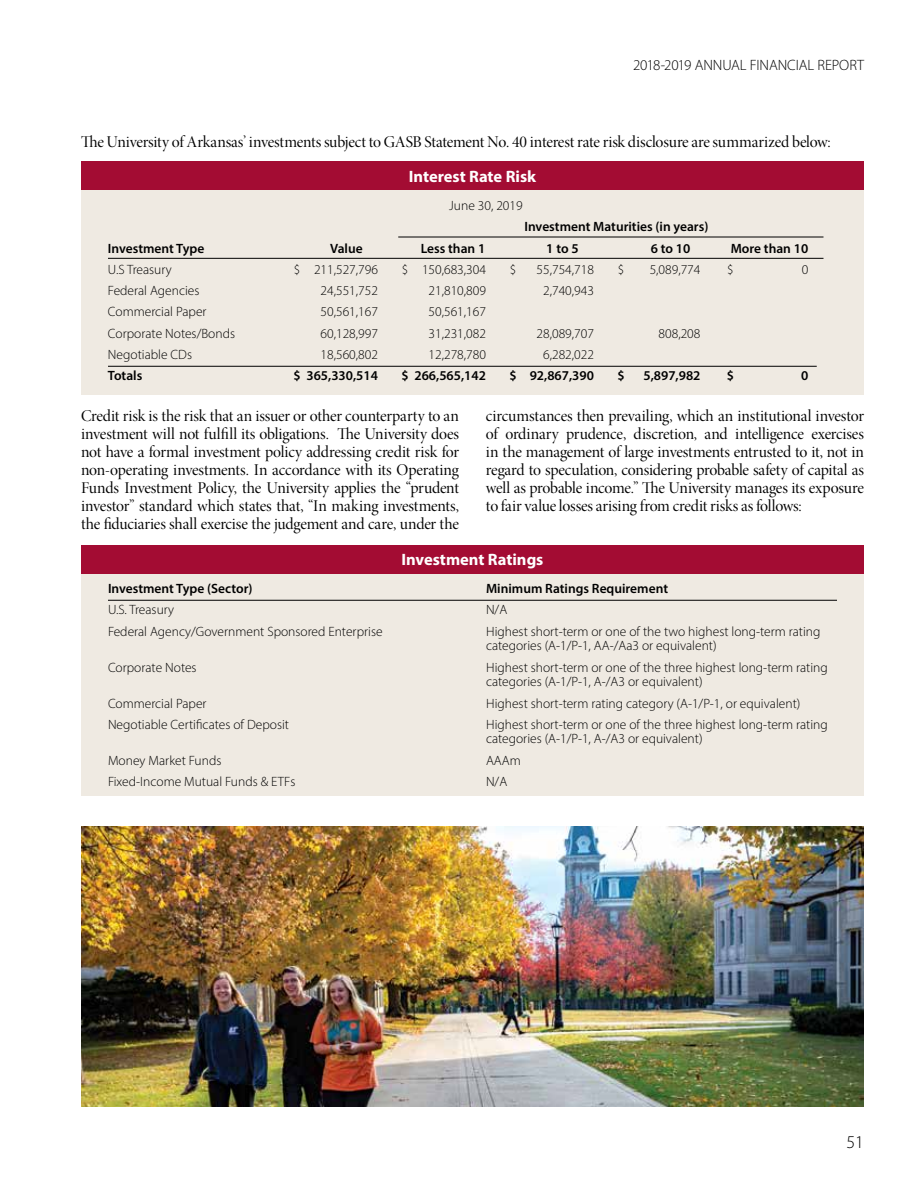
<style>
.page{position:relative;width:918px;height:1188px;background:#fff}
.page>*{position:absolute;margin:0;border:0;box-sizing:border-box;transform-origin:0 0}
.t1{font:300 18px "Myriad Pro";color:#000}
.t2{font:16.5px/18px "Minion Pro Disp";letter-spacing:-.01em;color:#000;text-align:justify}
.t3{font:700 16.5px "Myriad Pro";color:#fff}
.t4{font:300 15px "Myriad Pro";letter-spacing:-.01em;color:#000}
.t5{font:300 13.5px/14.5px "Myriad Pro";color:#000}
.t6{font:600 13.5px "Myriad Pro";color:#000}
</style>
<div class="page">
<div style="left:81px;top:162px;width:783px;height:232px;background:#efeae2"></div>
<div style="left:81px;top:162px;width:783px;height:28px;background:#a30c33"></div>
<hr style="left:398px;top:237px;width:426px;height:1px;background:#000">
<hr style="left:108px;top:258px;width:716px;height:1px;background:#000">
<hr style="left:108px;top:366px;width:709px;height:1px;background:#000">
<div style="left:81px;top:545px;width:783px;height:250px;background:#efeae2"></div>
<div style="left:81px;top:545px;width:783px;height:28px;background:#a30c33"></div>
<hr style="left:108px;top:600px;width:729px;height:1px;background:#000">
<img style="left:81px;top:826px;width:783px;height:281px">
<p class="t4" style="left:633px;top:56px;width:232px">2018-2019 ANNUAL FINANCIAL REPORT</p>
<p class="t2" style="left:81px;top:133px;width:751px">The University of Arkansas’ investments subject to GASB Statement No. 40 interest rate risk disclosure are summarized below:</p>
<p class="t3" style="left:409px;top:166px;width:129px">Interest Rate Risk</p>
<p class="t5" style="left:449px;top:198px;width:75px">June 30, 2019</p>
<p class="t6" style="left:525px;top:218px;width:185px">Investment Maturities (in years)</p>
<p class="t6" style="left:108px;top:239px;width:98px">Investment Type</p>
<p class="t6" style="left:330px;top:239px;width:34px">Value</p>
<p class="t6" style="left:421px;top:239px;width:66px">Less than 1</p>
<p class="t6" style="left:546px;top:239px;width:34px">1 to 5</p>
<p class="t6" style="left:651px;top:239px;width:41px">6 to 10</p>
<p class="t6" style="left:731px;top:239px;width:79px">More than 10</p>
<p class="t5" style="left:108px;top:262px;width:65px">U.S Treasury</p>
<p class="t5" style="left:294px;top:262px;width:86px">$ 211,527,796</p>
<p class="t5" style="left:402px;top:262px;width:86px">$ 150,683,304</p>
<p class="t5" style="left:510px;top:262px;width:8px">$</p>
<p class="t5" style="left:537px;top:262px;width:59px">55,754,718</p>
<p class="t5" style="left:618px;top:262px;width:8px">$</p>
<p class="t5" style="left:650px;top:262px;width:52px">5,089,774</p>
<p class="t5" style="left:727px;top:262px;width:8px">$</p>
<p class="t5" style="left:802px;top:262px;width:8px">0</p>
<p class="t5" style="left:108px;top:283px;width:93px">Federal Agencies</p>
<p class="t5" style="left:321px;top:283px;width:59px">24,551,752</p>
<p class="t5" style="left:429px;top:283px;width:59px">21,810,809</p>
<p class="t5" style="left:543px;top:283px;width:52px">2,740,943</p>
<p class="t5" style="left:108px;top:305px;width:100px">Commercial Paper</p>
<p class="t5" style="left:321px;top:305px;width:59px">50,561,167</p>
<p class="t5" style="left:429px;top:305px;width:59px">50,561,167</p>
<p class="t5" style="left:108px;top:326px;width:129px">Corporate Notes/Bonds</p>
<p class="t5" style="left:321px;top:326px;width:59px">60,128,997</p>
<p class="t5" style="left:429px;top:326px;width:59px">31,231,082</p>
<p class="t5" style="left:537px;top:326px;width:59px">28,089,707</p>
<p class="t5" style="left:659px;top:326px;width:43px">808,208</p>
<p class="t5" style="left:108px;top:347px;width:86px">Negotiable CDs</p>
<p class="t5" style="left:321px;top:347px;width:59px">18,560,802</p>
<p class="t5" style="left:429px;top:347px;width:59px">12,278,780</p>
<p class="t5" style="left:543px;top:347px;width:52px">6,282,022</p>
<p class="t6" style="left:108px;top:367px;width:36px">Totals</p>
<p class="t6" style="left:293px;top:367px;width:86px">$ 365,330,514</p>
<p class="t6" style="left:401px;top:367px;width:86px">$ 266,565,142</p>
<p class="t6" style="left:509px;top:367px;width:86px">$ 92,867,390</p>
<p class="t6" style="left:617px;top:367px;width:9px">$</p>
<p class="t6" style="left:643px;top:367px;width:59px">5,897,982</p>
<p class="t6" style="left:727px;top:367px;width:9px">$</p>
<p class="t6" style="left:801px;top:367px;width:9px">0</p>
<p class="t2" style="left:81px;top:407px;width:380px">Credit risk is the risk that an issuer or other counterparty to an investment will not fulfill its obligations. The University does not have a formal investment policy addressing credit risk for non-operating investments. In accordance with its Operating Funds Investment Policy, the University applies the “prudent investor” standard which states that, “In making investments, the fiduciaries shall exercise the judgement and care, under the</p>
<p class="t2" style="left:486px;top:407px;width:380px">circumstances then prevailing, which an institutional investor of ordinary prudence, discretion, and intelligence exercises in the management of large investments entrusted to it, not in regard to speculation, considering probable safety of capital as well as probable income.” The University manages its exposure to fair value losses arising from credit risks as follows:</p>
<p class="t3" style="left:402px;top:549px;width:143px">Investment Ratings</p>
<p class="t6" style="left:108px;top:580px;width:146px">Investment Type (Sector)</p>
<p class="t6" style="left:486px;top:580px;width:184px">Minimum Ratings Requirement</p>
<p class="t5" style="left:108px;top:603px;width:68px">U.S. Treasury</p>
<p class="t5" style="left:486px;top:603px;width:23px">N/A</p>
<p class="t5" style="left:108px;top:624px;width:276px">Federal Agency/Government Sponsored Enterprise</p>
<p class="t5" style="left:486px;top:624px;width:336px">Highest short-term or one of the two highest long-term rating categories (A-1/P-1, AA-/Aa3 or equivalent)</p>
<p class="t5" style="left:108px;top:660px;width:90px">Corporate Notes</p>
<p class="t5" style="left:486px;top:660px;width:343px">Highest short-term or one of the three highest long-term rating categories (A-1/P-1, A-/A3 or equivalent)</p>
<p class="t5" style="left:108px;top:696px;width:100px">Commercial Paper</p>
<p class="t5" style="left:486px;top:696px;width:316px">Highest short-term rating category (A-1/P-1, or equivalent)</p>
<p class="t5" style="left:108px;top:717px;width:183px">Negotiable Certificates of Deposit</p>
<p class="t5" style="left:486px;top:717px;width:343px">Highest short-term or one of the three highest long-term rating categories (A-1/P-1, A-/A3 or equivalent)</p>
<p class="t5" style="left:108px;top:753px;width:115px">Money Market Funds</p>
<p class="t5" style="left:486px;top:753px;width:36px">AAAm</p>
<p class="t5" style="left:108px;top:774px;width:189px">Fixed-Income Mutual Funds &amp; ETFs</p>
<p class="t5" style="left:486px;top:774px;width:23px">N/A</p>
<p class="t1" style="left:846px;top:1131px;width:19px">51</p>
</div>
